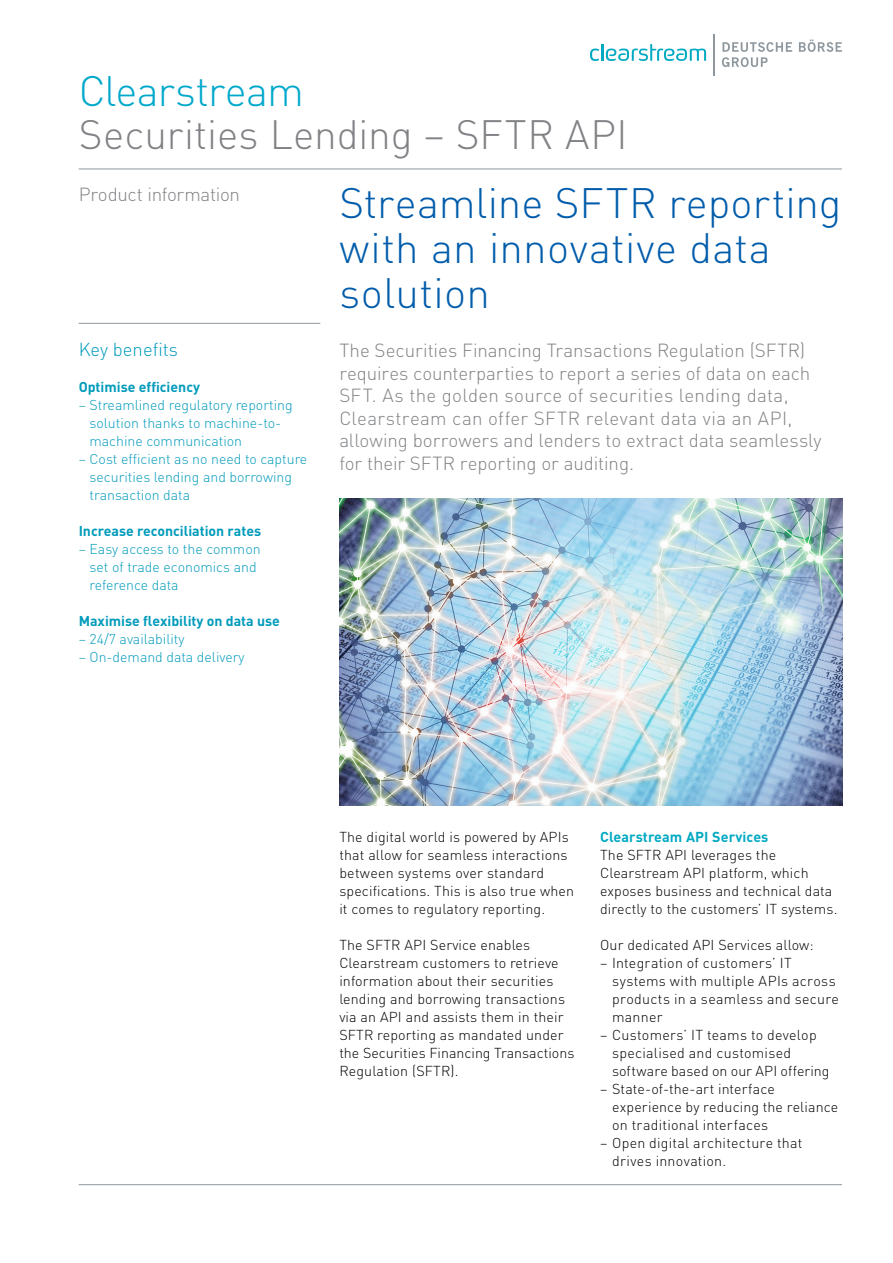
<style>
.page{position:relative;width:893px;height:1263px;background:#fff}
.page>*{position:absolute;margin:0;border:0;box-sizing:border-box;transform-origin:0 0}
.t1{font:300 42px/45px "DIN";letter-spacing:.005em;color:#005cab}
.t2{font:300 42px "DIN";letter-spacing:-.02em;color:#00a8cb}
.t3{font:300 40.5px "DIN";color:#808285}
.t4{font:300 18.75px/22.5px "DIN";color:#808285}
.t5{font:300 18.6px "DIN";color:#009bbb}
.t6{font:300 14.25px/18px "DIN";letter-spacing:.01em;color:#000}
.t7{font:700 14.25px "DIN";letter-spacing:.01em;color:#00a9c2}
.t8{font:300 14.1px/18px "DIN";color:#009bbb}
.t9{font:700 14.1px "DIN";color:#009bbb}
</style>
<div class="page">
<hr style="left:79px;top:1184px;width:763px;height:1px;background:#8e979d">
<img style="left:339px;top:499px;width:503px;height:307px">
<hr style="left:79px;top:169px;width:763px;height:1px;background:#8e979d">
<hr style="left:79px;top:323px;width:241px;height:1px;background:#8e979d">
<svg style="left:590px;top:44px;width:116px;height:17px"></svg>
<svg style="left:722px;top:42px;width:70px;height:25px"></svg>
<svg style="left:799px;top:40px;width:43px;height:12px"></svg>
<hr style="left:713px;top:34px;width:2px;height:41px;background:#8e979d">
<h1 class="t2" style="left:79px;top:65px;width:227px">Clearstream</h1>
<h2 class="t3" style="left:79px;top:110px;width:550px">Securities Lending – SFTR API</h2>
<h3 class="t4" style="left:79px;top:183px;width:163px">Product information</h3>
<h1 class="t1" style="left:339px;top:179px;width:504px">Streamline SFTR reporting with an innovative data solution</h1>
<p class="t4" style="left:339px;top:339px;width:484px">The Securities Financing Transactions Regulation (SFTR) requires counterparties to report a series of data on each SFT. As the golden source of securities lending data, Clearstream can offer SFTR relevant data via an API, allowing borrowers and lenders to extract data seamlessly for their SFTR reporting or auditing.</p>
<h3 class="t5" style="left:79px;top:338px;width:101px">Key benefits</h3>
<p class="t9" style="left:79px;top:378px;width:123px">Optimise efficiency</p>
<p class="t8" style="left:90px;top:396px;width:205px;text-indent:-11px">– Streamlined regulatory reporting solution thanks to machine-to&shy;machine communication</p>
<p class="t8" style="left:90px;top:450px;width:219px;text-indent:-11px">– Cost efficient as no need to capture securities lending and borrowing transaction data</p>
<p class="t9" style="left:79px;top:522px;width:184px">Increase reconciliation rates</p>
<p class="t8" style="left:90px;top:540px;width:173px;text-indent:-11px">– Easy access to the common set of trade economics and reference data</p>
<p class="t9" style="left:79px;top:612px;width:203px">Maximise flexibility on data use</p>
<p class="t8" style="left:79px;top:630px;width:107px">– 24/7 availability</p>
<p class="t8" style="left:79px;top:648px;width:167px">– On-demand data delivery</p>
<p class="t6" style="left:339px;top:828px;width:236px">The digital world is powered by APIs that allow for seamless interactions between systems over standard specifications. This is also true when it comes to regulatory reporting.</p>
<p class="t6" style="left:339px;top:936px;width:237px">The SFTR API Service enables Clearstream customers to retrieve information about their securities lending and borrowing transactions via an API and assists them in their SFTR reporting as mandated under the Securities Financing Transactions Regulation (SFTR).</p>
<p class="t7" style="left:600px;top:828px;width:170px">Clearstream API Services</p>
<p class="t6" style="left:600px;top:846px;width:239px">The SFTR API leverages the Clearstream API platform, which exposes business and technical data directly to the customers’ IT systems.</p>
<p class="t6" style="left:600px;top:936px;width:215px">Our dedicated API Services allow:</p>
<p class="t6" style="left:612px;top:954px;width:228px;text-indent:-12px">– Integration of customers’ IT systems with multiple APIs across products in a seamless and secure manner</p>
<p class="t6" style="left:612px;top:1026px;width:219px;text-indent:-12px">– Customers’ IT teams to develop specialised and customised software based on our API offering</p>
<p class="t6" style="left:612px;top:1080px;width:228px;text-indent:-12px">– State-of-the-art interface experience by reducing the reliance on traditional interfaces</p>
<p class="t6" style="left:612px;top:1134px;width:192px;text-indent:-12px">– Open digital architecture that drives innovation.</p>
</div>
